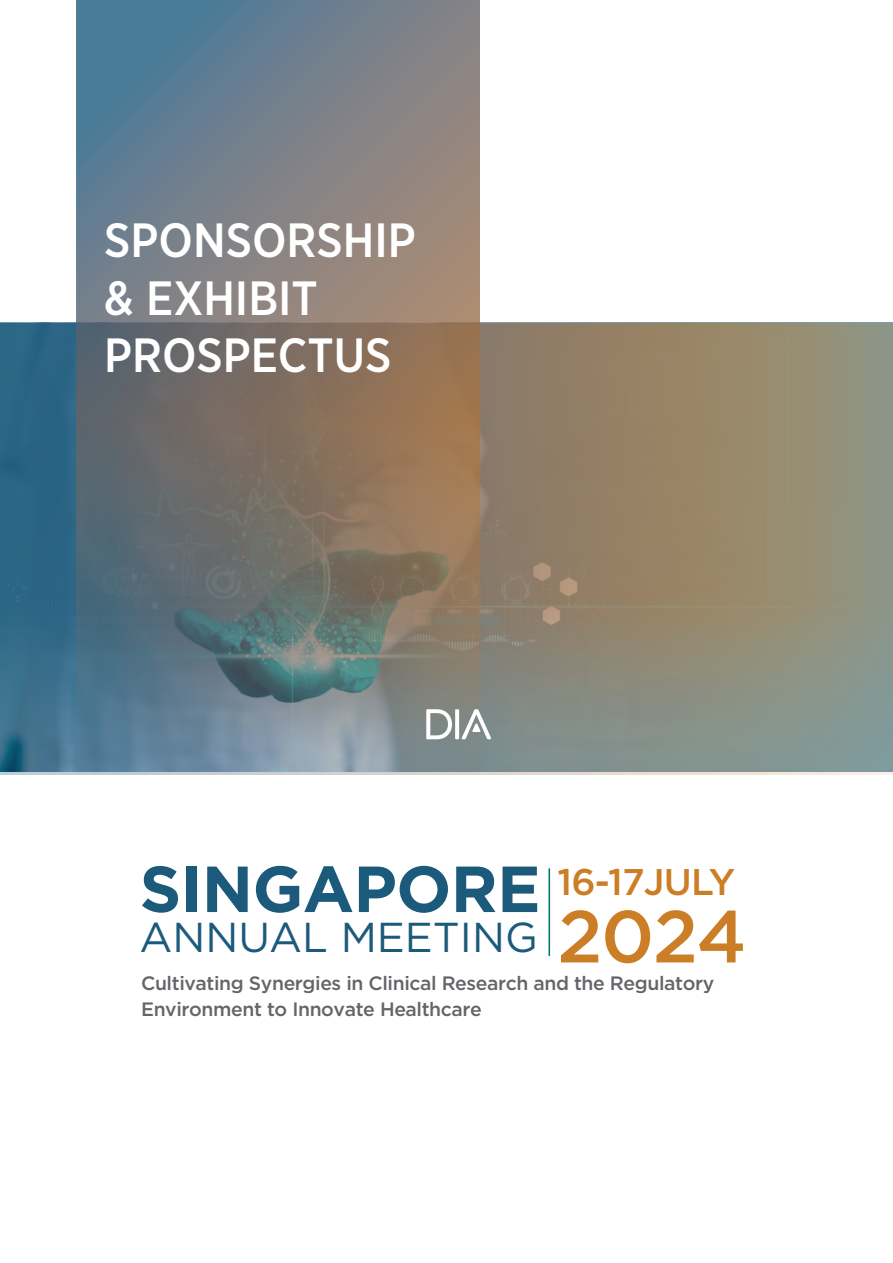
<style>
.page{position:relative;width:893px;height:1263px;background:#fff}
.page>*{position:absolute;margin:0;border:0;box-sizing:border-box;transform-origin:0 0}
.t1{font:500 73.65px "Gotham";color:#cb7e25}
.t2{font:700 64.95px "Gotham";letter-spacing:-.01em;color:#1c5a7c}
.t3{font:500 48px/57.6px "Gotham Narrow";color:#fff}
.t4{font:41.7px "Gotham";color:#1c5a7c}
.t5{font:500 37.05px "Gotham";letter-spacing:-.02em;color:#cb7e25}
.t6{font:500 19.35px/26px "Gotham";letter-spacing:-.02em;color:#636569}
</style>
<div class="page">
<svg style="left:0;top:324px;width:893px;height:451px;background:#818478"></svg>
<svg style="left:77px;top:0;width:403px;height:775px;background:#777a7b"></svg>
<svg style="left:461px;top:709px;width:30px;height:30px"></svg>
<svg style="left:455px;top:709px;width:4px;height:30px"></svg>
<svg style="left:426px;top:709px;width:26px;height:30px"></svg>
<hr style="left:548px;top:869px;width:2px;height:86px;background:#007665">
<h3 class="t3" style="left:104px;top:211px;width:313px">SPONSORSHIP &amp; EXHIBIT<br>PROSPECTUS</h3>
<h2 class="t2" style="left:140px;top:846px;width:402px">SINGAPORE</h2>
<h3 class="t4" style="left:140px;top:911px;width:400px">ANNUAL MEETING</h3>
<h3 class="t5" style="left:557px;top:857px;width:179px">16-17JULY</h3>
<h1 class="t1" style="left:557px;top:888px;width:191px">2024</h1>
<p class="t6" style="left:141px;top:969px;width:575px">Cultivating Synergies in Clinical Research and the Regulatory<br>Environment to Innovate Healthcare</p>
</div>
